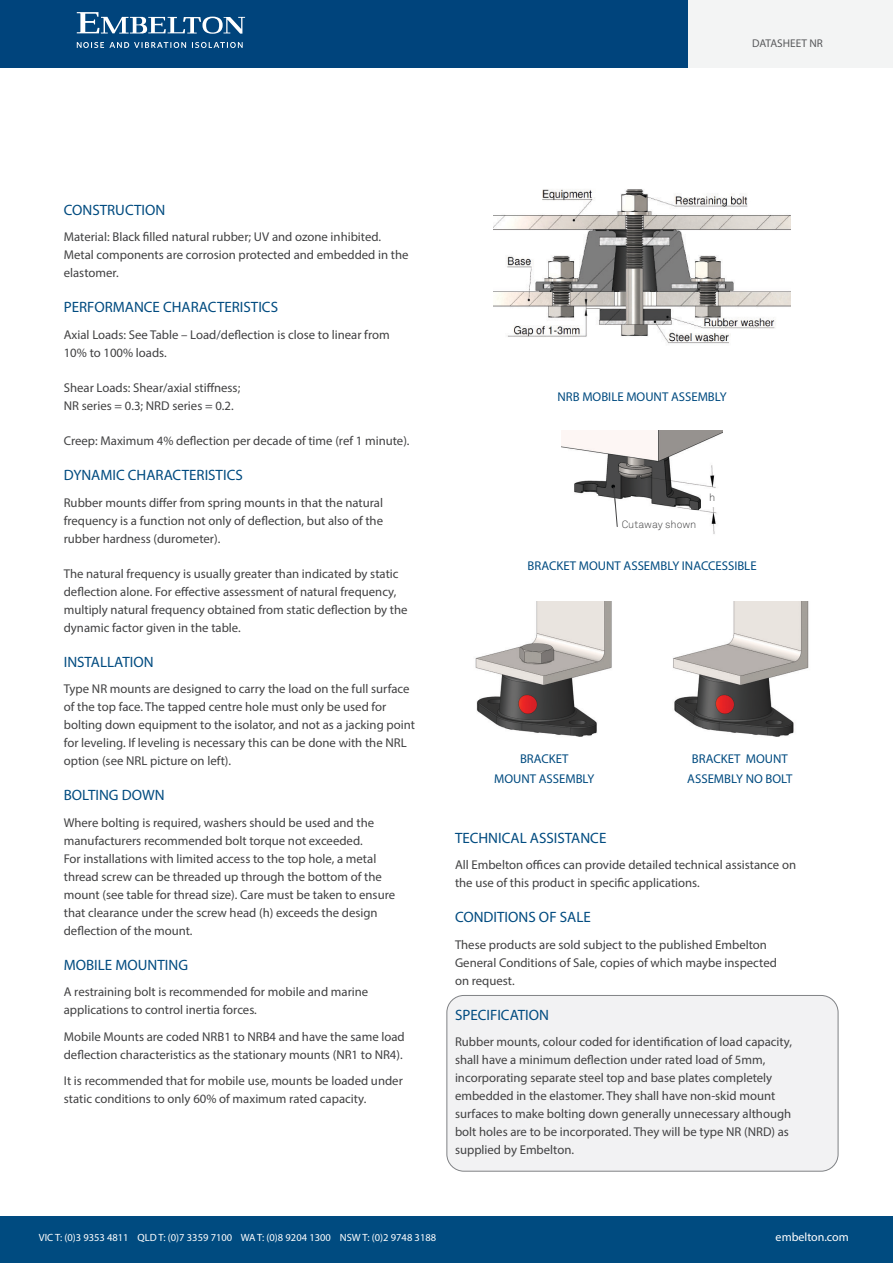
<style>
.page{position:relative;width:893px;height:1263px;background:#fff}
.page>*{position:absolute;margin:0;border:0;box-sizing:border-box;transform-origin:0 0}
.Paragraph_Heading{font:15px "Myriad Pro";color:#004b80}
.Body_Copy{font:12.75px/18px "Myriad Pro";color:#414142}
.t1{font:12.75px "Myriad Pro";color:#004b80}
.t2{font:12px "Myriad Pro";color:#fff}
.t3{font:11.25px "Myriad Pro";color:#58595b}
.t4{font:10.5px "Myriad Pro";color:#fff}
.t5{font:300 10.5px "Akkurat";color:#414142}
</style>
<div class="page">
<div style="left:0;top:0;width:893px;height:68px;background:#f3f4f4"></div>
<div style="left:0;top:0;width:688px;height:68px;background:#00447c"></div>
<svg style="left:77px;top:12px;width:168px;height:22px"></svg>
<svg style="left:77px;top:42px;width:166px;height:6px"></svg>
<div style="left:0;top:1216px;width:893px;height:47px;background:#004b80"></div>
<div style="left:447px;top:995px;width:391px;height:176px;background:#f2f2f3;border-radius:17px"></div>
<div style="left:446px;top:995px;width:392px;height:176px;border:1px solid #808285;border-radius:17px"></div>
<img style="left:475px;top:602px;width:137px;height:135px">
<img style="left:673px;top:602px;width:136px;height:135px">
<img style="left:562px;top:431px;width:160px;height:103px">
<div style="left:706px;top:489px;width:16px;height:18px;background:#fff"></div>
<svg style="left:610px;top:486px;width:90px;height:48px"></svg>
<img style="left:493px;top:189px;width:298px;height:155px">
<p class="t3" style="left:752px;top:36px;width:72px">DATASHEET NR</p>
<p class="Paragraph_Heading" style="left:64px;top:201px;width:103px">CONSTRUCTION</p>
<p class="Body_Copy" style="left:64px;top:228px;width:346px">Material: Black filled natural rubber; UV and ozone inhibited.<br>Metal components are corrosion protected and embedded in the elastomer.</p>
<p class="Paragraph_Heading" style="left:64px;top:298px;width:216px">PERFORMANCE CHARACTERISTICS</p>
<p class="Body_Copy" style="left:64px;top:325px;width:327px">Axial Loads: See Table – Load/deflection is close to linear from<br>10% to 100% loads.</p>
<p class="Body_Copy" style="left:64px;top:378px;width:178px">Shear Loads: Shear/axial stiffness;<br>NR series = 0.3; NRD series = 0.2.</p>
<p class="Body_Copy" style="left:64px;top:431px;width:347px">Creep: Maximum 4% deflection per decade of time (ref 1 minute).</p>
<p class="Paragraph_Heading" style="left:64px;top:466px;width:180px">DYNAMIC CHARACTERISTICS</p>
<p class="Body_Copy" style="left:64px;top:493px;width:321px;text-align:justify">Rubber mounts differ from spring mounts in that the natural frequency is a function not only of deflection, but also of the rubber hardness (durometer).</p>
<p class="Body_Copy" style="left:64px;top:564px;width:345px">The natural frequency is usually greater than indicated by static deflection alone. For effective assessment of natural frequency, multiply natural frequency obtained from static deflection by the dynamic factor given in the table.</p>
<p class="Paragraph_Heading" style="left:64px;top:652px;width:91px">INSTALLATION</p>
<p class="Body_Copy" style="left:64px;top:680px;width:353px">Type NR mounts are designed to carry the load on the full surface of the top face. The tapped centre hole must only be used for bolting down equipment to the isolator, and not as a jacking point for leveling. If leveling is necessary this can be done with the NRL option (see NRL picture on left).</p>
<p class="Paragraph_Heading" style="left:64px;top:786px;width:102px">BOLTING DOWN</p>
<p class="Body_Copy" style="left:64px;top:813px;width:333px">Where bolting is required, washers should be used and the manufacturers recommended bolt torque not exceeded.<br>For installations with limited access to the top hole, a metal thread screw can be threaded up through the bottom of the mount (see table for thread size). Care must be taken to ensure that clearance under the screw head (h) exceeds the design deflection of the mount.</p>
<p class="Paragraph_Heading" style="left:64px;top:955px;width:126px">MOBILE MOUNTING</p>
<p class="Body_Copy" style="left:64px;top:983px;width:306px">A restraining bolt is recommended for mobile and marine applications to control inertia forces.</p>
<p class="Body_Copy" style="left:64px;top:1027px;width:343px">Mobile Mounts are coded NRB1 to NRB4 and have the same load deflection characteristics as the stationary mounts (NR1 to NR4).</p>
<p class="Body_Copy" style="left:64px;top:1072px;width:341px">It is recommended that for mobile use, mounts be loaded under static conditions to only 60% of maximum rated capacity.</p>
<p class="t1" style="left:557px;top:389px;width:171px">NRB MOBILE MOUNT ASSEMBLY</p>
<p class="t5" style="left:622px;top:519px;width:76px">Cutaway shown</p>
<p class="t5" style="left:709px;top:491px;width:8px">h</p>
<p class="t1" style="left:528px;top:558px;width:231px">BRACKET MOUNT ASSEMBLY INACCESSIBLE</p>
<p class="t1" style="left:520px;top:751px;width:50px">BRACKET</p>
<p class="t1" style="left:494px;top:770px;width:102px">MOUNT ASSEMBLY</p>
<p class="t1" style="left:692px;top:751px;width:97px">BRACKET MOUNT</p>
<p class="t1" style="left:687px;top:771px;width:107px">ASSEMBLY NO BOLT</p>
<p class="Paragraph_Heading" style="left:455px;top:828px;width:153px">TECHNICAL ASSISTANCE</p>
<p class="Body_Copy" style="left:455px;top:856px;width:343px">All Embelton offices can provide detailed technical assistance on the use of this product in specific applications.</p>
<p class="Paragraph_Heading" style="left:455px;top:908px;width:137px">CONDITIONS OF SALE</p>
<p class="Body_Copy" style="left:455px;top:935px;width:323px">These products are sold subject to the published Embelton<br>General Conditions of Sale, copies of which maybe inspected on request.</p>
<p class="Paragraph_Heading" style="left:455px;top:1005px;width:95px">SPECIFICATION</p>
<p class="Body_Copy" style="left:455px;top:1033px;width:339px">Rubber mounts, colour coded for identification of load capacity, shall have a minimum deflection under rated load of 5mm, incorporating separate steel top and base plates completely embedded in the elastomer. They shall have non-skid mount surfaces to make bolting down generally unnecessary although bolt holes are to be incorporated. They will be type NR (NRD) as supplied by Embelton.</p>
<p class="t4" style="left:39px;top:1231px;width:399px">VIC T: (0)3 9353 4811 QLD T: (0)7 3359 7100 WA T: (0)8 9204 1300 NSW T: (0)2 9748 3188</p>
<p class="t2" style="left:776px;top:1230px;width:75px">embelton.com</p>
</div>
